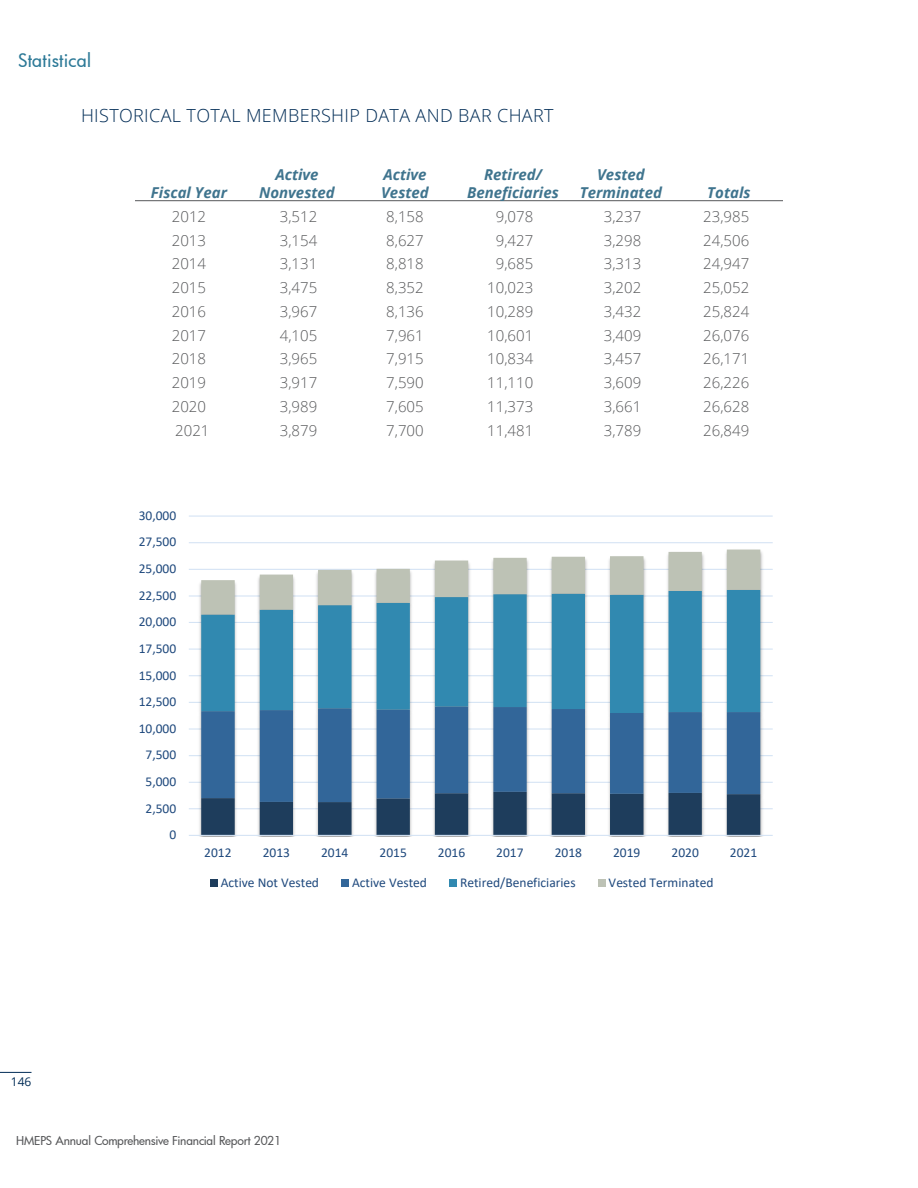
<style>
.page{position:relative;width:918px;height:1188px;background:#fff}
.page>*{position:absolute;margin:0;border:0;box-sizing:border-box;transform-origin:0 0}
.Main_Body_Chart_Head{font:300 18px "Open Sans";letter-spacing:.02em;color:#002c56}
.t1{font:500 18px "Futura";letter-spacing:.015em;color:#2c7997}
.Content--Right{font:300 15px "Open Sans";color:#57585a}
.Table_Header{font:italic 700 15px/18px "Open Sans";color:#3f748e;text-align:center}
.Content___Center{font:300 15px "Open Sans";color:#57585a}
.Content___Left{font:300 15px "Open Sans";color:#57585a}
.t2{font:13.5px "Calibri";color:#1f497d}
.t3{font:500 12px "Futura";letter-spacing:-.015em;color:#57585a}
.t4{font:12px "Open Sans";color:#002c56}
</style>
<div class="page">
<svg style="left:135px;top:201px;width:648px;height:1px"></svg>
<hr style="left:135px;top:200px;width:108px;height:1px;background:#57585a">
<hr style="left:243px;top:200px;width:108px;height:1px;background:#57585a">
<hr style="left:351px;top:200px;width:108px;height:1px;background:#57585a">
<hr style="left:459px;top:200px;width:108px;height:1px;background:#57585a">
<hr style="left:567px;top:200px;width:108px;height:1px;background:#57585a">
<hr style="left:675px;top:200px;width:108px;height:1px;background:#57585a">
<hr style="left:189px;top:808px;width:584px;height:1px;background:#d4e3f4">
<hr style="left:189px;top:782px;width:584px;height:1px;background:#d4e3f4">
<hr style="left:189px;top:755px;width:584px;height:1px;background:#d4e3f4">
<hr style="left:189px;top:728px;width:584px;height:2px;background:#d4e3f4">
<hr style="left:189px;top:702px;width:584px;height:1px;background:#d4e3f4">
<hr style="left:189px;top:675px;width:584px;height:1px;background:#d4e3f4">
<hr style="left:189px;top:649px;width:584px;height:1px;background:#d4e3f4">
<hr style="left:189px;top:622px;width:584px;height:1px;background:#d4e3f4">
<hr style="left:189px;top:595px;width:584px;height:2px;background:#d4e3f4">
<hr style="left:189px;top:569px;width:584px;height:1px;background:#d4e3f4">
<hr style="left:189px;top:542px;width:584px;height:1px;background:#d4e3f4">
<hr style="left:189px;top:516px;width:584px;height:1px;background:#d4e3f4">
<img style="left:196px;top:549px;width:569px;height:73px">
<svg style="left:201px;top:802px;width:559px;height:33px"></svg>
<svg style="left:201px;top:713px;width:559px;height:89px;fill:#326699"></svg>
<svg style="left:201px;top:615px;width:559px;height:98px;fill:#3189b0"></svg>
<svg style="left:201px;top:550px;width:559px;height:65px"></svg>
<hr style="left:189px;top:835px;width:584px;height:1px;background:#d4e3f4">
<div style="left:210px;top:879px;width:8px;height:8px;background:#1e3d5c"></div>
<div style="left:342px;top:879px;width:7px;height:8px;background:#326699"></div>
<div style="left:449px;top:879px;width:8px;height:8px;background:#3189b0"></div>
<div style="left:598px;top:879px;width:8px;height:8px;background:#bdc2b5"></div>
<hr style="left:0;top:1072px;width:32px;height:1px;background:#002c56">
<p class="t1" style="left:18px;top:48px;width:75px">Statistical</p>
<p class="Main_Body_Chart_Head" style="left:81px;top:103px;width:474px">HISTORICAL TOTAL MEMBERSHIP DATA AND BAR CHART</p>
<p class="Table_Header" style="left:151px;top:183px;width:78px">Fiscal Year</p>
<p class="Table_Header" style="left:275px;top:165px;width:45px">Active</p>
<p class="Table_Header" style="left:259px;top:183px;width:77px">Nonvested</p>
<p class="Table_Header" style="left:383px;top:165px;width:45px">Active</p>
<p class="Table_Header" style="left:381px;top:183px;width:49px">Vested</p>
<p class="Table_Header" style="left:467px;top:165px;width:93px">Retired/<br>Beneficiaries</p>
<p class="Table_Header" style="left:597px;top:165px;width:49px">Vested</p>
<p class="Table_Header" style="left:580px;top:183px;width:84px">Terminated</p>
<p class="Table_Header" style="left:707px;top:183px;width:45px">Totals</p>
<p class="Content___Center" style="left:172px;top:206px;width:36px">2012</p>
<p class="Content--Right" style="left:280px;top:206px;width:39px">3,512</p>
<p class="Content--Right" style="left:386px;top:206px;width:39px">8,158</p>
<p class="Content--Right" style="left:496px;top:206px;width:39px">9,078</p>
<p class="Content--Right" style="left:604px;top:206px;width:39px">3,237</p>
<p class="Content--Right" style="left:703px;top:206px;width:48px">23,985</p>
<p class="Content___Center" style="left:172px;top:230px;width:36px">2013</p>
<p class="Content--Right" style="left:280px;top:230px;width:39px">3,154</p>
<p class="Content--Right" style="left:386px;top:230px;width:39px">8,627</p>
<p class="Content--Right" style="left:496px;top:230px;width:39px">9,427</p>
<p class="Content--Right" style="left:604px;top:230px;width:39px">3,298</p>
<p class="Content--Right" style="left:703px;top:230px;width:48px">24,506</p>
<p class="Content___Center" style="left:172px;top:254px;width:36px">2014</p>
<p class="Content--Right" style="left:280px;top:254px;width:39px">3,131</p>
<p class="Content--Right" style="left:386px;top:254px;width:39px">8,818</p>
<p class="Content--Right" style="left:496px;top:254px;width:39px">9,685</p>
<p class="Content--Right" style="left:604px;top:254px;width:39px">3,313</p>
<p class="Content--Right" style="left:703px;top:254px;width:48px">24,947</p>
<p class="Content___Center" style="left:172px;top:277px;width:36px">2015</p>
<p class="Content--Right" style="left:280px;top:277px;width:39px">3,475</p>
<p class="Content--Right" style="left:386px;top:277px;width:39px">8,352</p>
<p class="Content--Right" style="left:487px;top:277px;width:48px">10,023</p>
<p class="Content--Right" style="left:604px;top:277px;width:39px">3,202</p>
<p class="Content--Right" style="left:703px;top:277px;width:48px">25,052</p>
<p class="Content___Center" style="left:172px;top:301px;width:36px">2016</p>
<p class="Content--Right" style="left:280px;top:301px;width:39px">3,967</p>
<p class="Content--Right" style="left:386px;top:301px;width:39px">8,136</p>
<p class="Content--Right" style="left:487px;top:301px;width:48px">10,289</p>
<p class="Content--Right" style="left:604px;top:301px;width:39px">3,432</p>
<p class="Content--Right" style="left:703px;top:301px;width:48px">25,824</p>
<p class="Content___Center" style="left:172px;top:325px;width:36px">2017</p>
<p class="Content--Right" style="left:280px;top:325px;width:39px">4,105</p>
<p class="Content--Right" style="left:386px;top:325px;width:39px">7,961</p>
<p class="Content--Right" style="left:487px;top:325px;width:48px">10,601</p>
<p class="Content--Right" style="left:604px;top:325px;width:39px">3,409</p>
<p class="Content--Right" style="left:703px;top:325px;width:48px">26,076</p>
<p class="Content___Center" style="left:172px;top:349px;width:36px">2018</p>
<p class="Content--Right" style="left:280px;top:349px;width:39px">3,965</p>
<p class="Content--Right" style="left:386px;top:349px;width:39px">7,915</p>
<p class="Content--Right" style="left:487px;top:349px;width:48px">10,834</p>
<p class="Content--Right" style="left:604px;top:349px;width:39px">3,457</p>
<p class="Content--Right" style="left:703px;top:349px;width:48px">26,171</p>
<p class="Content___Center" style="left:172px;top:372px;width:36px">2019</p>
<p class="Content--Right" style="left:280px;top:372px;width:39px">3,917</p>
<p class="Content--Right" style="left:386px;top:372px;width:39px">7,590</p>
<p class="Content--Right" style="left:487px;top:372px;width:48px">11,110</p>
<p class="Content--Right" style="left:604px;top:372px;width:39px">3,609</p>
<p class="Content--Right" style="left:703px;top:372px;width:48px">26,226</p>
<p class="Content___Center" style="left:172px;top:396px;width:36px">2020</p>
<p class="Content--Right" style="left:280px;top:396px;width:39px">3,989</p>
<p class="Content--Right" style="left:386px;top:396px;width:39px">7,605</p>
<p class="Content--Right" style="left:487px;top:396px;width:48px">11,373</p>
<p class="Content--Right" style="left:604px;top:396px;width:39px">3,661</p>
<p class="Content--Right" style="left:703px;top:396px;width:48px">26,628</p>
<p class="Content___Left" style="left:175px;top:420px;width:36px">2021</p>
<p class="Content--Right" style="left:280px;top:420px;width:39px">3,879</p>
<p class="Content--Right" style="left:386px;top:420px;width:39px">7,700</p>
<p class="Content--Right" style="left:487px;top:420px;width:48px">11,481</p>
<p class="Content--Right" style="left:604px;top:420px;width:39px">3,789</p>
<p class="Content--Right" style="left:703px;top:420px;width:48px">26,849</p>
<p class="t2" style="left:139px;top:506px;width:39px">30,000</p>
<p class="t2" style="left:139px;top:533px;width:39px">27,500</p>
<p class="t2" style="left:139px;top:559px;width:39px">25,000</p>
<p class="t2" style="left:139px;top:586px;width:39px">22,500</p>
<p class="t2" style="left:139px;top:612px;width:39px">20,000</p>
<p class="t2" style="left:139px;top:639px;width:39px">17,500</p>
<p class="t2" style="left:139px;top:666px;width:39px">15,000</p>
<p class="t2" style="left:139px;top:692px;width:39px">12,500</p>
<p class="t2" style="left:139px;top:719px;width:39px">10,000</p>
<p class="t2" style="left:146px;top:746px;width:32px">7,500</p>
<p class="t2" style="left:146px;top:772px;width:32px">5,000</p>
<p class="t2" style="left:146px;top:799px;width:32px">2,500</p>
<p class="t4" style="left:11px;top:1073px;width:22px">146</p>
<p class="t2" style="left:169px;top:825px;width:8px">0</p>
<p class="t2" style="left:204px;top:843px;width:29px">2012</p>
<p class="t2" style="left:263px;top:843px;width:29px">2013</p>
<p class="t2" style="left:321px;top:843px;width:29px">2014</p>
<p class="t2" style="left:379px;top:843px;width:29px">2015</p>
<p class="t2" style="left:438px;top:843px;width:29px">2016</p>
<p class="t2" style="left:496px;top:843px;width:29px">2017</p>
<p class="t2" style="left:555px;top:843px;width:29px">2018</p>
<p class="t2" style="left:613px;top:843px;width:29px">2019</p>
<p class="t2" style="left:671px;top:843px;width:29px">2020</p>
<p class="t2" style="left:730px;top:843px;width:29px">2021</p>
<p class="t2" style="left:221px;top:873px;width:100px">Active Not Vested</p>
<p class="t2" style="left:352px;top:873px;width:76px">Active Vested</p>
<p class="t2" style="left:460px;top:873px;width:117px">Retired/Beneficiaries</p>
<p class="t2" style="left:609px;top:873px;width:106px">Vested Terminated</p>
<p class="t3" style="left:16px;top:1132px;width:266px">HMEPS Annual Comprehensive Financial Report 2021</p>
</div>
